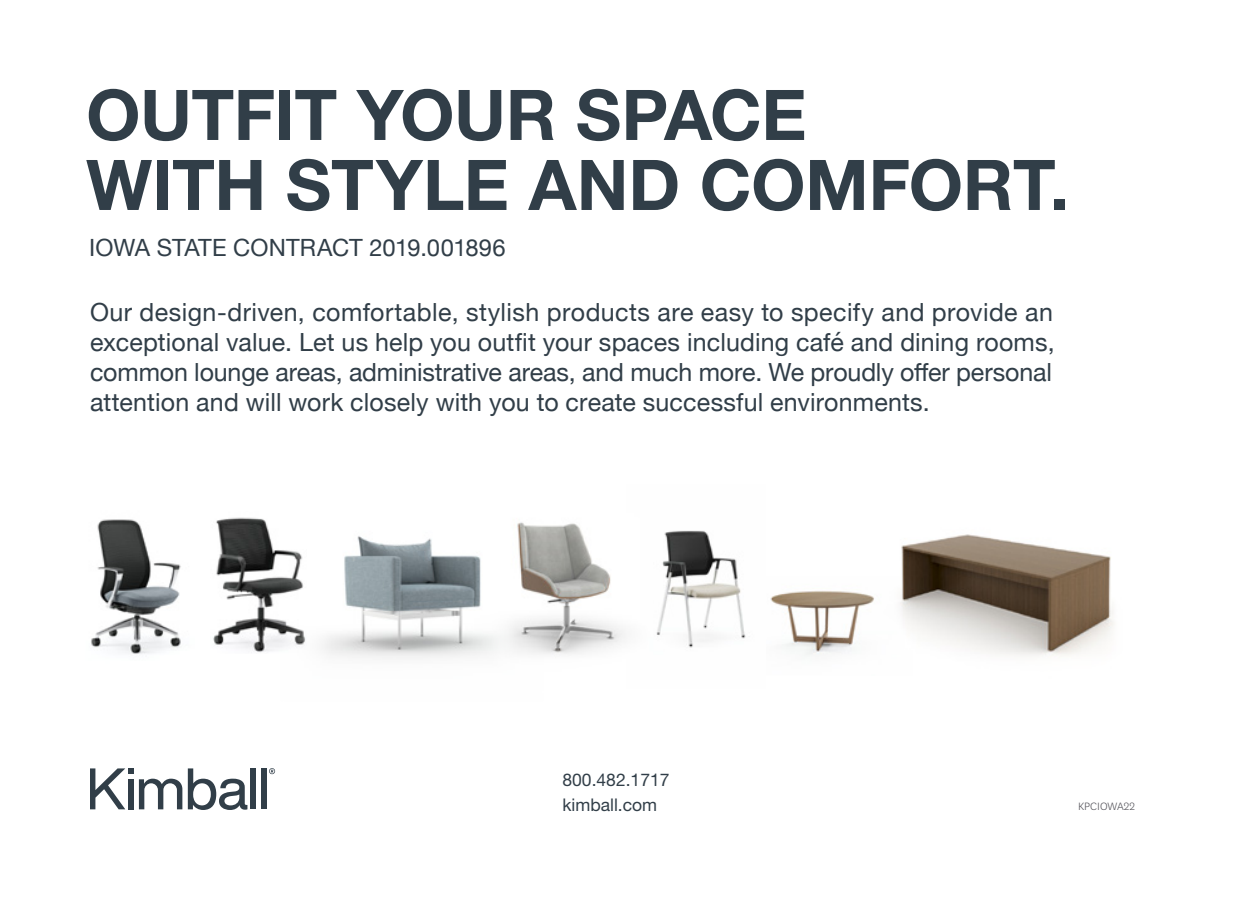
<style>
.page{position:relative;width:1260px;height:900px;background:#fff}
.page>*{position:absolute;margin:0;border:0;box-sizing:border-box;transform-origin:0 0}
._02_header_30pt{font:700 70px/70px "Helvetica Neue";letter-spacing:-.005em;color:#313e48}
._02_body_text_10pt{font:25px/30px "Helvetica Neue";letter-spacing:.005em;color:#313e48;text-align:justify}
._02_body_text_10pt-2{font:23.75px "Helvetica Neue";color:#313e48}
.Address__Good{font:17.5px "Helvetica Neue LT Std";color:#313e48}
._02_address_7pt{font:300 12.5px "National";color:#4e4d54}
</style>
<div class="page">
<svg style="left:139px;top:779px;width:43px;height:30px"></svg>
<div style="left:250px;top:768px;width:6px;height:41px;background:#313e48"></div>
<div style="left:261px;top:768px;width:5px;height:41px;background:#313e48"></div>
<svg style="left:188px;top:768px;width:59px;height:42px"></svg>
<svg style="left:90px;top:768px;width:43px;height:41px"></svg>
<div style="left:128px;top:779px;width:5px;height:30px;background:#313e48"></div>
<svg style="left:269px;top:768px;width:6px;height:6px"></svg>
<img style="left:770px;top:591px;width:104px;height:64px">
<img style="left:213px;top:517px;width:63px;height:136px">
<img style="left:664px;top:530px;width:82px;height:118px">
<img style="left:900px;top:534px;width:214px;height:122px">
<img style="left:276px;top:536px;width:196px;height:123px">
<img style="left:472px;top:522px;width:192px;height:134px">
<img style="left:91px;top:519px;width:90px;height:135px">
<p class="_02_header_30pt" style="left:86px;top:82px;width:985px">OUTFIT YOUR SPACE<br>WITH STYLE AND COMFORT.</p>
<p class="_02_body_text_10pt-2" style="left:89px;top:230px;width:418px">IOWA STATE CONTRACT 2019.001896</p>
<p class="_02_body_text_10pt" style="left:90px;top:298px;width:966px">Our design-driven, comfortable, stylish products are easy to specify and provide an exceptional value. Let us help you outfit your spaces including café and dining rooms, common lounge areas, administrative areas, and much more. We proudly offer personal attention and will work closely with you to create successful environments.</p>
<p class="Address__Good" style="left:562px;top:769px;width:109px">800.482.1717</p>
<p class="Address__Good" style="left:562px;top:794px;width:96px">kimball.com</p>
<p class="_02_address_7pt" style="left:1078px;top:798px;width:58px">KPCIOWA22</p>
</div>
